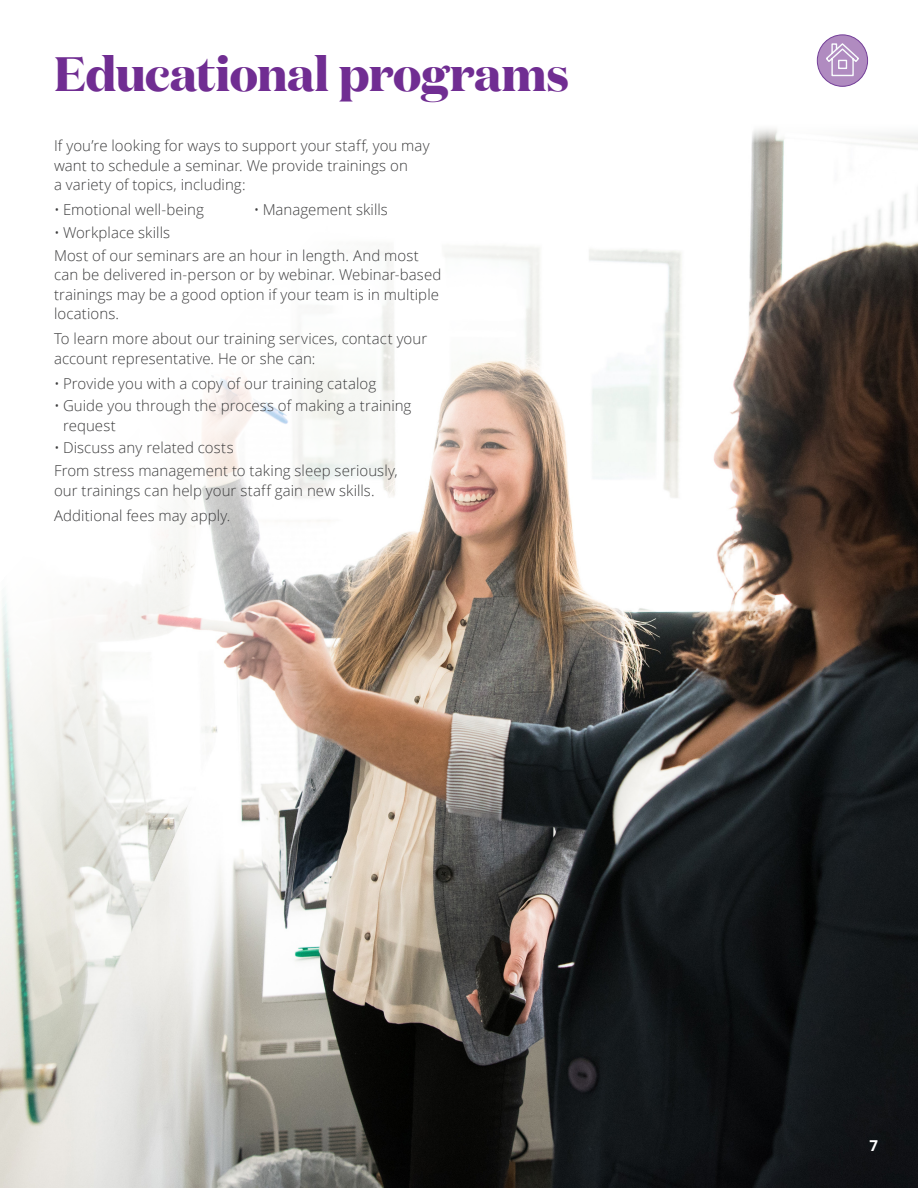
<style>
.page{position:relative;width:918px;height:1188px;background:#fff}
.page>*{position:absolute;margin:0;border:0;box-sizing:border-box;transform-origin:0 0}
.t1{font:700 48px "Domaine Display";letter-spacing:-.01em;color:#702d92}
.Body{font:300 15px/19.5px "Open Sans";letter-spacing:.005em;color:#3e3e3f}
.t2{font:700 15px "Open Sans";color:#fff}
</style>
<div class="page">
<img style="left:0;top:128px;width:918px;height:1060px">
<div style="left:817px;top:35px;width:51px;height:51px;background:#b08bc0;border-radius:50%"></div>
<div style="left:817px;top:34px;width:51px;height:53px;border:1px solid #743f99;border-radius:50%"></div>
<svg style="left:825px;top:42px;width:35px;height:35px"></svg>
<h2 class="t1" style="left:54px;top:39px;width:517px">Educational programs</h2>
<p class="Body" style="left:54px;top:136px;width:377px">If you’re looking for ways to support your staff, you may want to schedule a seminar. We provide trainings on<br>a variety of topics, including:</p>
<p class="Body" style="left:54px;top:200px;width:151px">• Emotional well-being</p>
<p class="Body" style="left:54px;top:222px;width:118px">• Workplace skills</p>
<p class="Body" style="left:254px;top:200px;width:136px">• Management skills</p>
<p class="Body" style="left:54px;top:245px;width:389px">Most of our seminars are an hour in length. And most can be delivered in-person or by webinar. Webinar-based trainings may be a good option if your team is in multiple locations.</p>
<p class="Body" style="left:54px;top:329px;width:375px">To learn more about our training services, contact your account representative. He or she can:</p>
<p class="Body" style="left:54px;top:373px;width:324px">• Provide you with a copy of our training catalog</p>
<p class="Body" style="left:63px;top:396px;width:350px;text-indent:-9px">• Guide you through the process of making a training request</p>
<p class="Body" style="left:54px;top:438px;width:181px">• Discuss any related costs</p>
<p class="Body" style="left:54px;top:461px;width:345px">From stress management to taking sleep seriously, our trainings can help your staff gain new skills.</p>
<p class="Body" style="left:54px;top:505px;width:178px">Additional fees may apply.</p>
<p class="t2" style="left:869px;top:1135px;width:10px">7</p>
</div>
